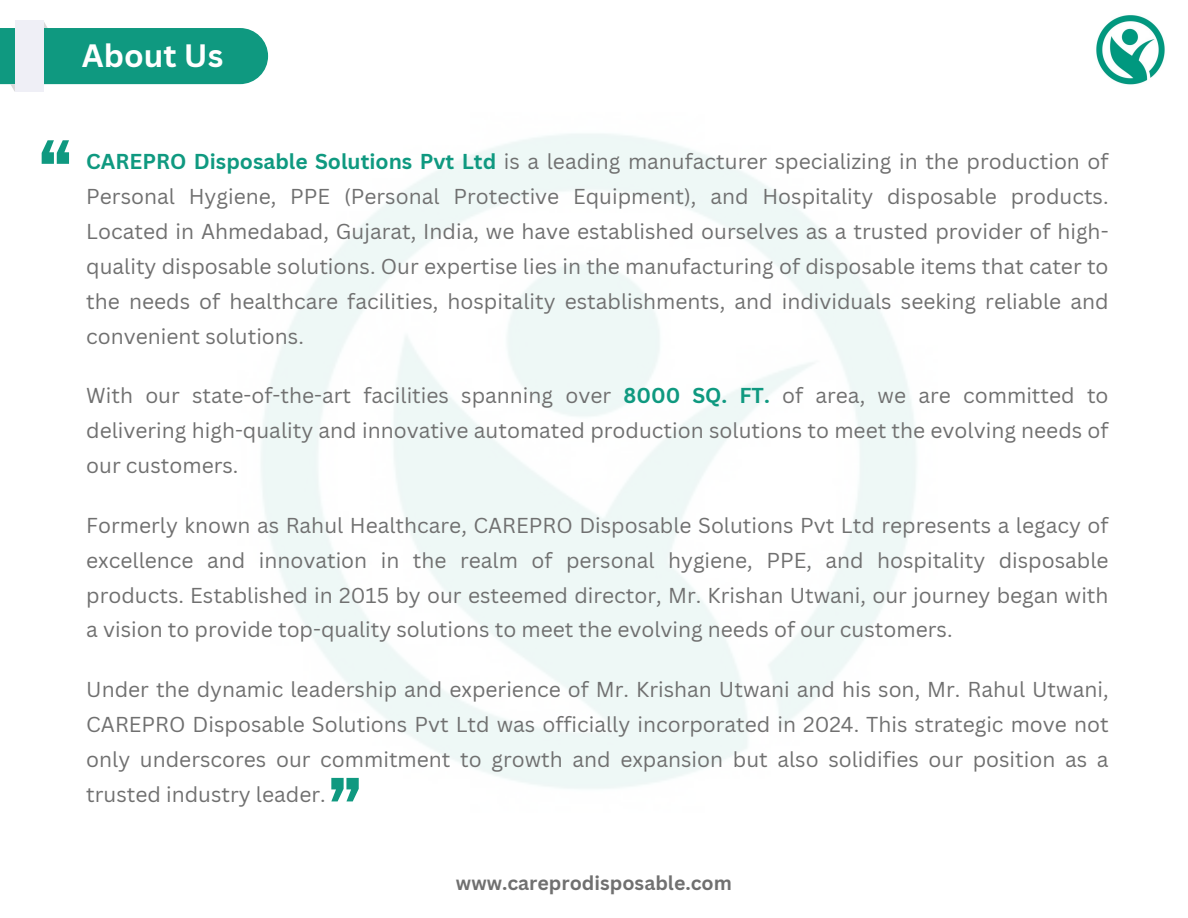
<style>
.page{position:relative;width:1188px;height:918px;background:#fff}
.page>*{position:absolute;margin:0;border:0;box-sizing:border-box;transform-origin:0 0}
.t1{font:900 66px "Archivo";color:#0f9980}
.t2{font:700 31.5px "Canva Sans";color:#fff}
.t3{font:21px/34.8px "Canva Sans";color:#707070;text-align:justify}
.t4{font:700 19.5px "Canva Sans";color:#707070}
.s1{font-weight:700;color:#0f9980}
</style>
<div class="page">
<svg style="left:0;top:20px;width:268px;height:72px"></svg>
<div style="left:15px;top:20px;width:28px;height:72px;background:#efeff6"></div>
<img style="left:1096px;top:15px;width:69px;height:70px">
<p class="t2" style="left:82px;top:33px;width:143px">About Us</p>
<p class="t1" style="left:39px;top:128px;width:34px">“</p>
<h1 class="t3" style="left:86px;top:144px;width:1024px"><span class="s1">CAREPRO Disposable Solutions Pvt Ltd</span> is a leading manufacturer specializing in the production of Personal Hygiene, PPE (Personal Protective Equipment), and Hospitality disposable products.<br>Located in Ahmedabad, Gujarat, India, we have established ourselves as a trusted provider of high&shy;quality disposable solutions. Our expertise lies in the manufacturing of disposable items that cater to the needs of healthcare facilities, hospitality establishments, and individuals seeking reliable and convenient solutions.</h1>
<p class="t3" style="left:86px;top:378px;width:1024px">With our state-of-the-art facilities spanning over <span class="s1">8000 SQ. FT.</span> of area, we are committed to delivering high-quality and innovative automated production solutions to meet the evolving needs of our customers.</p>
<p class="t3" style="left:86px;top:507px;width:1024px">Formerly known as Rahul Healthcare, CAREPRO Disposable Solutions Pvt Ltd represents a legacy of excellence and innovation in the realm of personal hygiene, PPE, and hospitality disposable products. Established in 2015 by our esteemed director, Mr. Krishan Utwani, our journey began with a vision to provide top-quality solutions to meet the evolving needs of our customers.</p>
<p class="t3" style="left:86px;top:672px;width:1024px">Under the dynamic leadership and experience of Mr. Krishan Utwani and his son, Mr. Rahul Utwani, CAREPRO Disposable Solutions Pvt Ltd was officially incorporated in 2024. This strategic move not only underscores our commitment to growth and expansion but also solidifies our position as a trusted industry leader.</p>
<p class="t1" style="left:328px;top:765px;width:34px">”</p>
<p class="t4" style="left:456px;top:869px;width:278px">www.careprodisposable.com</p>
</div>
